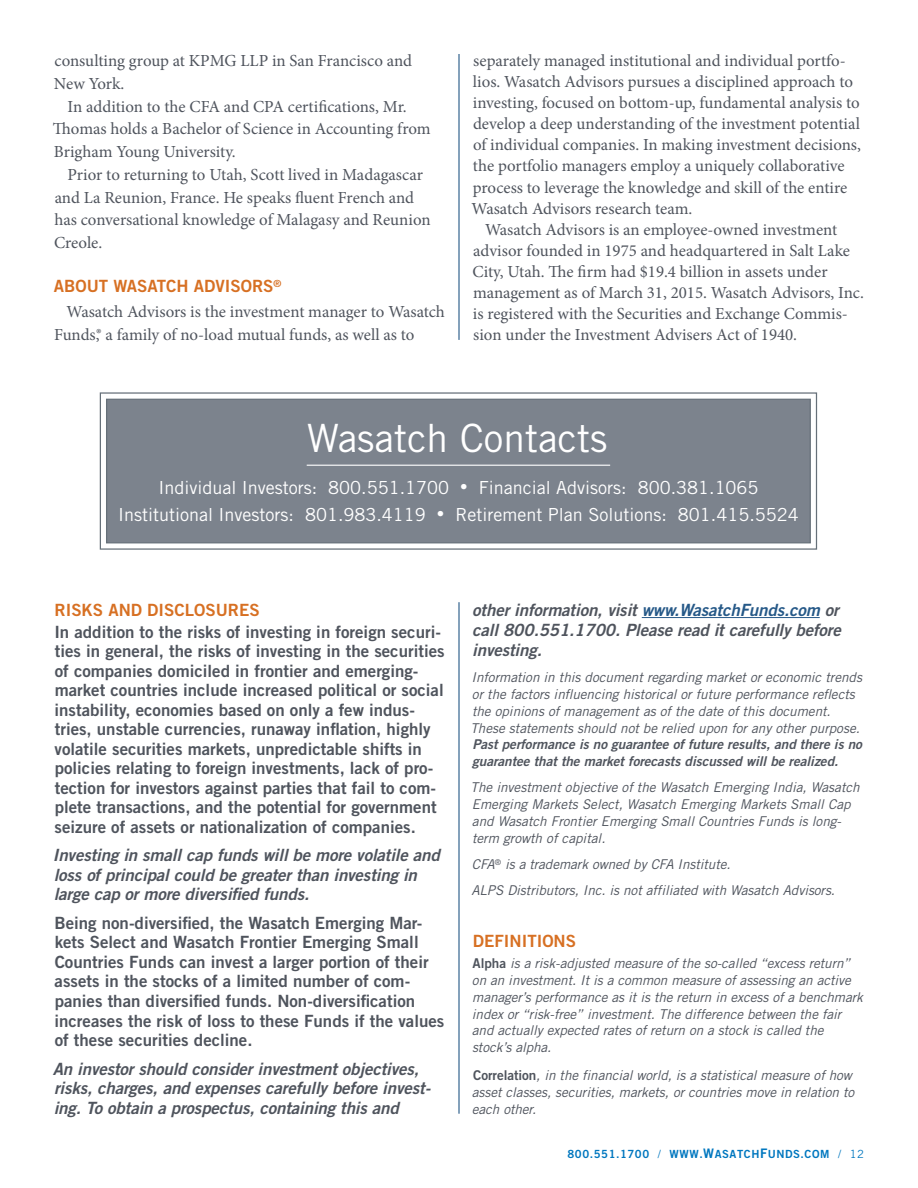
<style>
.page{position:relative;width:918px;height:1188px;background:#fff}
.page>*{position:absolute;margin:0;border:0;box-sizing:border-box;transform-origin:0 0}
.t1{font:39px "Trade Gothic";color:#fff}
.t2{font:18px/27px "Trade Gothic";color:#fff;text-align:center}
.t3{font:16.8px/21px "Minion Pro";letter-spacing:-.005em;color:#4f545d}
.t4{font:16.8px/19.5px "Trade Gothic Bold Two";color:#4f545d}
.t5{font:italic 16.8px/19.5px "Trade Gothic Bold Two";letter-spacing:-.005em;color:#4f545d}
.t6{font:16.8px "Trade Gothic Bold Two";color:#d77023}
.t7{font:italic 13.5px/17px "Trade Gothic";letter-spacing:-.005em;color:#4f545d}
.t8{font:italic 13.5px/17px "Trade Gothic Bold Two";color:#4f545d}
.t9{font:11.25px "Trade Gothic Bold Two";letter-spacing:.05em;color:#0077bf}
.s1{font-size:15px}
.s2{color:#265988}
.s3{font-family:"Trade Gothic Bold Two";font-style:normal}
.s4{font-family:"Trade Gothic"}
.s5{font-size:13.2px}
</style>
<div class="page">
<hr style="left:458px;top:602px;width:2px;height:512px;background:#265988">
<hr style="left:458px;top:54px;width:2px;height:286px;background:#265988">
<svg style="left:99px;top:392px;width:719px;height:158px"></svg>
<div style="left:105px;top:398px;width:707px;height:146px;background:#7c838d"></div>
<hr style="left:642px;top:617px;width:178px;height:1px;background:#265988">
<p class="t3" style="left:54px;top:50px;width:360px;line-height:22.6px">consulting group at KPMG LLP in San Francisco and<br>New York.</p>
<p class="t3" style="left:53px;top:95px;width:379px;line-height:22.6px;text-indent:15px">In addition to the CFA and CPA certifications, Mr.<br>Thomas holds a Bachelor of Science in Accounting from<br>Brigham Young University.</p>
<p class="t3" style="left:54px;top:163px;width:378px;line-height:22.6px;text-indent:14px">Prior to returning to Utah, Scott lived in Madagascar and La Reunion, France. He speaks fluent French and has conversational knowledge of Malagasy and Reunion Creole.</p>
<p class="t6" style="left:54px;top:276px;width:229px">ABOUT WASATCH ADVISORS<sup>®</sup></p>
<p class="t3" style="left:54px;top:301px;width:392px;line-height:22.6px;text-indent:13px">Wasatch Advisors is the investment manager to Wasatch<br>Funds,® a family of no-load mutual funds, as well as to</p>
<p class="t3" style="left:472px;top:50px;width:391px">separately managed institutional and individual portfo&shy;lios. Wasatch Advisors pursues a disciplined approach to investing, focused on bottom-up, fundamental analysis to develop a deep understanding of the investment potential of individual companies. In making investment decisions, the portfolio managers employ a uniquely collaborative process to leverage the knowledge and skill of the entire Wasatch Advisors research team.</p>
<p class="t3" style="left:473px;top:219px;width:393px;text-indent:13px">Wasatch Advisors is an employee-owned investment advisor founded in 1975 and headquartered in Salt Lake City, Utah. The firm had $19.4 billion in assets under management as of March 31, 2015. Wasatch Advisors, Inc. is registered with the Securities and Exchange Commis&shy;sion under the Investment Advisers Act of 1940.</p>
<h1 class="t1" style="left:307px;top:414px;width:302px">Wasatch Contacts</h1>
<p class="t2" style="left:118px;top:474px;width:682px">Individual Investors: 800.551.1700 <span class="s1">•</span> Financial Advisors: 800.381.1065<br>Institutional Investors: 801.983.4119 <span class="s1">•</span> Retirement Plan Solutions: 801.415.5524</p>
<p class="t6" style="left:54px;top:599px;width:207px">RISKS AND DISCLOSURES</p>
<p class="t4" style="left:54px;top:622px;width:392px">In addition to the risks of investing in foreign securi&shy;ties in general, the risks of investing in the securities of companies domiciled in frontier and emerging&shy;market countries include increased political or social instability, economies based on only a few indus&shy;tries, unstable currencies, runaway inflation, highly volatile securities markets, unpredictable shifts in policies relating to foreign investments, lack of pro&shy;tection for investors against parties that fail to com&shy;plete transactions, and the potential for government seizure of assets or nationalization of companies.</p>
<p class="t5" style="left:53px;top:845px;width:388px">Investing in small cap funds will be more volatile and loss of principal could be greater than investing in large cap or more diversified funds.</p>
<p class="t4" style="left:54px;top:913px;width:391px">Being non-diversified, the Wasatch Emerging Mar&shy;kets Select and Wasatch Frontier Emerging Small Countries Funds can invest a larger portion of their assets in the stocks of a limited number of com&shy;panies than diversified funds. Non-diversification increases the risk of loss to these Funds if the values of these securities decline.</p>
<p class="t5" style="left:53px;top:1059px;width:380px">An investor should consider investment objectives, risks, charges, and expenses carefully before invest&shy;ing. To obtain a prospectus, containing this and</p>
<p class="t5" style="left:472px;top:600px;width:370px;line-height:20px">other information, visit <span class="s2">www.WasatchFunds.com</span> or call 800.551.1700. Please read it carefully before investing.</p>
<p class="t7" style="left:471px;top:668px;width:393px">Information in this document regarding market or economic trends or the factors influencing historical or future performance reflects the opinions of management as of the date of this document.<br>These statements should not be relied upon for any other purpose.</p>
<p class="t8" style="left:472px;top:736px;width:391px">Past performance is no guarantee of future results, and there is no guarantee that the market forecasts discussed will be realized.</p>
<p class="t7" style="left:471px;top:779px;width:391px">The investment objective of the Wasatch Emerging India, Wasatch Emerging Markets Select, Wasatch Emerging Markets Small Cap and Wasatch Frontier Emerging Small Countries Funds is long&shy;term growth of capital.</p>
<p class="t7" style="left:471px;top:851px;width:365px;line-height:26px">CFA<sup>®</sup> is a trademark owned by CFA Institute.<br>ALPS Distributors, Inc. is not affiliated with Wasatch Advisors.</p>
<p class="t6" style="left:473px;top:931px;width:105px">DEFINITIONS</p>
<p class="t7" style="left:472px;top:954px;width:393px"><span class="s3">Alpha</span> is a risk-adjusted measure of the so-called “excess return” on an investment. It is a common measure of assessing an active manager’s performance as it is the return in excess of a benchmark index or “risk-free” investment. The difference between the fair and actually expected rates of return on a stock is called the stock’s alpha.</p>
<p class="t7" style="left:472px;top:1066px;width:384px"><span class="s3">Correlation</span>, in the financial world, is a statistical measure of how asset classes, securities, markets, or countries move in relation to each other.</p>
<p class="t9" style="left:568px;top:1147px;width:298px">800.551.1700 <span class="s4">/</span> WWW.<span class="s5">W</span>ASATCH<span class="s5">F</span>UNDS.COM <span class="s4">/ 12</span></p>
</div>
